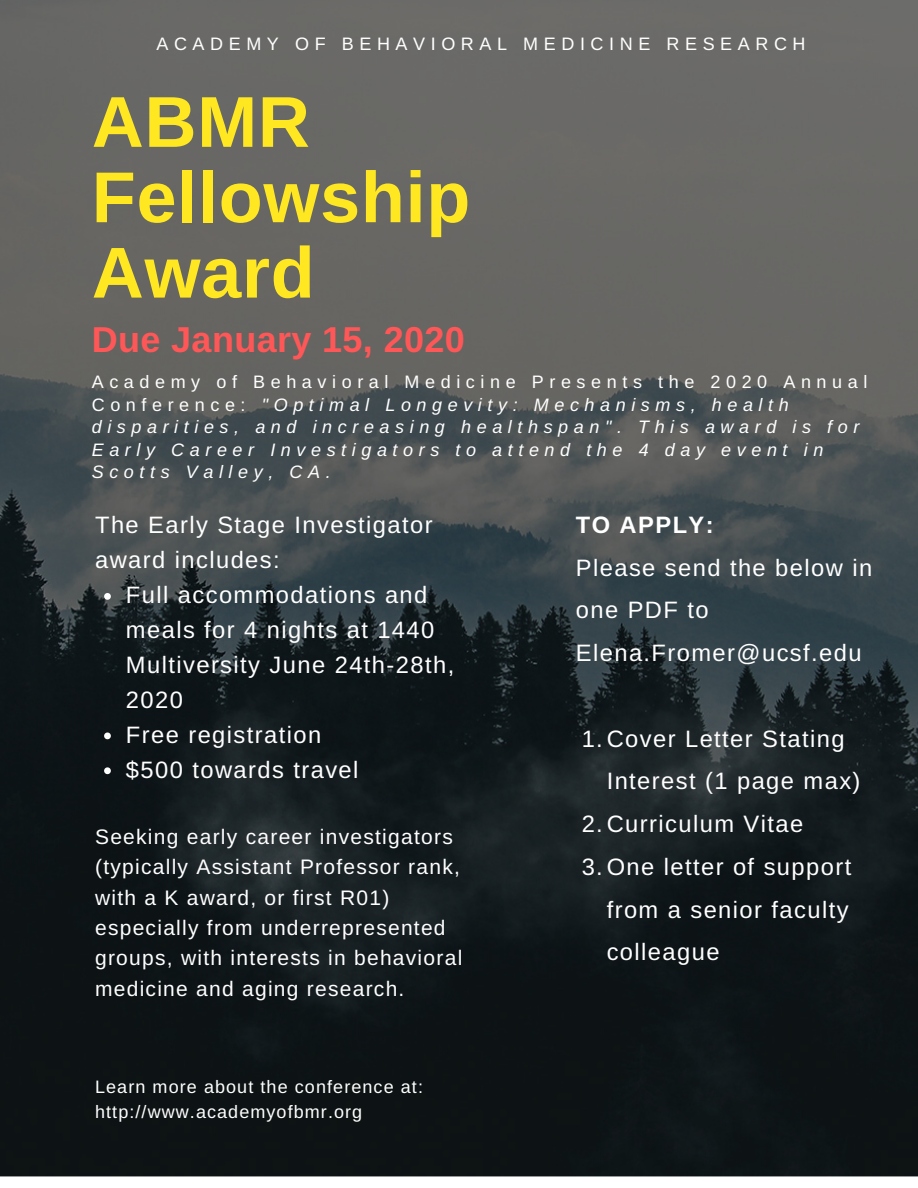
<style>
.page{position:relative;width:918px;height:1188px;background:#fff}
.page>*{position:absolute;margin:0;border:0;box-sizing:border-box;transform-origin:0 0}
.t1{font:700 72px/75.3px "Arimo";letter-spacing:.01em;color:#ffe822}
.t2{font:700 36px "Arimo";letter-spacing:.01em;color:#ff5757}
.t3{font:23.7px/34.8px "Arimo";letter-spacing:.06em;color:#fff}
.t4{font:700 23.7px "Arimo";letter-spacing:.06em;color:#fff}
.t5{font:21px/30.3px "Arimo";letter-spacing:.06em;color:#fff}
.t6{font:italic 18px/22.5px "Arimo";letter-spacing:.31em;color:#fff}
.t7{font:18px/25.8px "Arimo";letter-spacing:.06em;color:#fff}
.t8{font:18px "Arimo";letter-spacing:.31em;color:#fff}
.s1{font-style:normal}
</style>
<div class="page">
<img style="left:0;top:0;width:918px;height:1176px">
<svg style="left:104px;top:593px;width:7px;height:7px"></svg>
<svg style="left:104px;top:733px;width:7px;height:6px"></svg>
<svg style="left:104px;top:767px;width:7px;height:7px"></svg>
<p class="t8" style="left:156px;top:33px;width:651px">ACADEMY OF BEHAVIORAL MEDICINE RESEARCH</p>
<h1 class="t1" style="left:92px;top:84px;width:380px">ABMR<br>Fellowship<br>Award</h1>
<h2 class="t2" style="left:92px;top:319px;width:375px">Due January 15, 2020</h2>
<p class="t6" style="left:92px;top:371px;width:777px"><span class="s1">Academy of Behavioral Medicine Presents the 2020 Annual Conference:</span> "Optimal Longevity: Mechanisms, health disparities, and increasing healthspan". This award is for Early Career Investigators to attend the 4 day event in Scotts Valley, CA.</p>
<p class="t3" style="left:95px;top:508px;width:339px">The Early Stage Investigator award includes:</p>
<p class="t3" style="left:126px;top:578px;width:330px">Full accommodations and meals for 4 nights at 1440<br>Multiversity June 24th-28th,<br>2020<br>Free registration<br>$500 towards travel</p>
<p class="t5" style="left:95px;top:821px;width:369px">Seeking early career investigators (typically Assistant Professor rank, with a K award, or first R01) especially from underrepresented groups, with interests in behavioral medicine and aging research.</p>
<p class="t7" style="left:95px;top:1073px;width:329px">Learn more about the conference at: http://www.academyofbmr.org</p>
<p class="t4" style="left:576px;top:512px;width:139px">TO APPLY:</p>
<p class="t3" style="left:576px;top:546px;width:298px;line-height:42.8px">Please send the below in one PDF to<br>Elena.Fromer@ucsf.edu</p>
<p class="t3" style="left:582px;top:721px;width:264px">1.Cover Letter Stating</p>
<p class="t3" style="left:607px;top:764px;width:255px">Interest (1 page max)</p>
<p class="t3" style="left:582px;top:807px;width:223px">2.Curriculum Vitae</p>
<p class="t3" style="left:582px;top:849px;width:271px">3.One letter of support</p>
<p class="t3" style="left:607px;top:892px;width:243px">from a senior faculty</p>
<p class="t3" style="left:607px;top:935px;width:114px">colleague</p>
</div>
